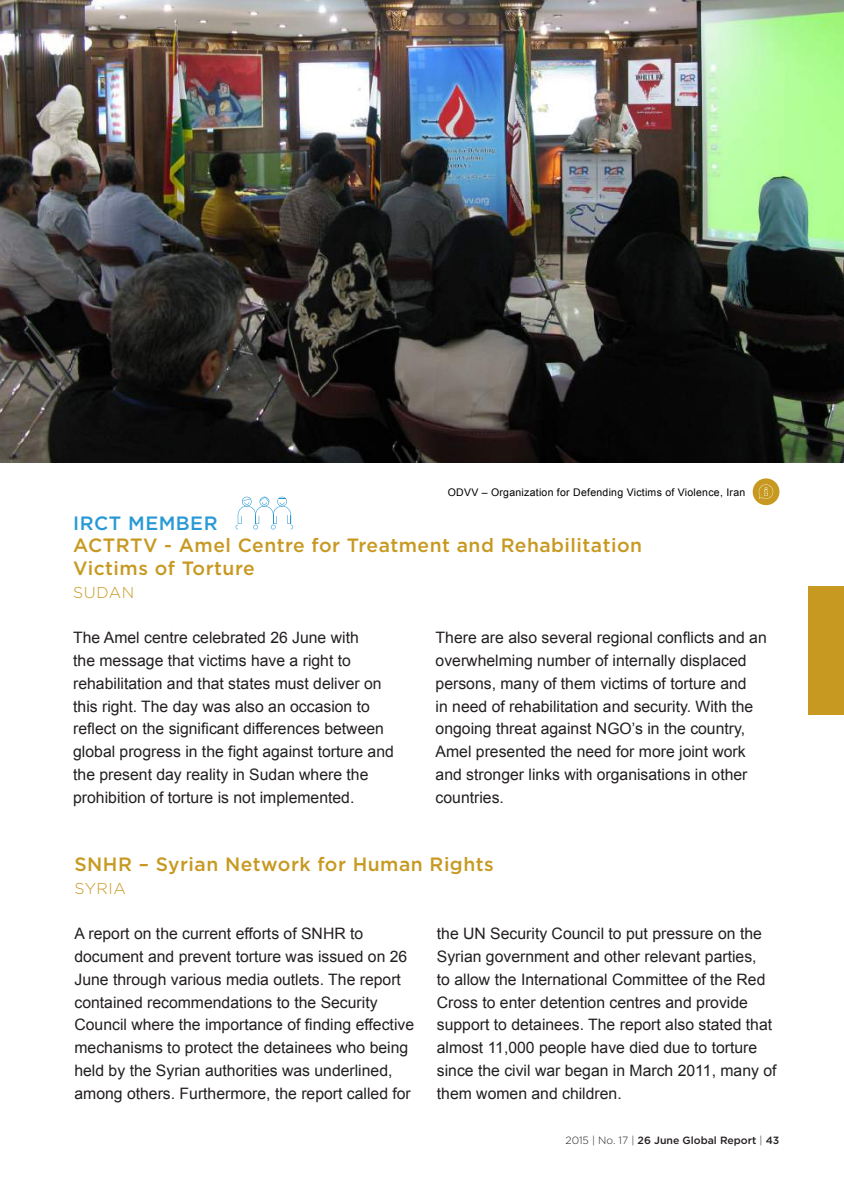
<style>
.page{position:relative;width:844px;height:1191px;background:#fff}
.page>*{position:absolute;margin:0;border:0;box-sizing:border-box;transform-origin:0 0}
.t1{font:500 19.25px/22.8px "Gotham";letter-spacing:.025em;color:#c79921}
.t2{font:500 19.25px "Gotham";letter-spacing:.025em;color:#2999d5}
.t3{font:15.75px/22.8px "Arial";color:#231f20}
.t4{font:300 15.75px "Gotham";letter-spacing:.04em;color:#c79921}
.t5{font:10.5px "Arial";letter-spacing:.025em;color:#000}
.t6{font:500 10.5px "Gotham";color:#231f20}
.s1{font-weight:300}
</style>
<div class="page">
<svg style="left:235px;top:497px;width:58px;height:32px"></svg>
<div style="left:808px;top:586px;width:35px;height:128px;background:#c79921"></div>
<img style="left:0;top:0;width:843px;height:463px">
<div style="left:752px;top:478px;width:27px;height:27px;background:#c79921;border-radius:50%"></div>
<svg style="left:758px;top:484px;width:15px;height:15px"></svg>
<p class="t5" style="left:447px;top:486px;width:299px">ODVV – Organization for Defending Victims of Violence, Iran</p>
<p class="t2" style="left:73px;top:512px;width:146px">IRCT MEMBER</p>
<p class="t1" style="left:73px;top:533px;width:570px">ACTRTV - Amel Centre for Treatment and Rehabilitation<br>Victims of Torture</p>
<p class="t4" style="left:73px;top:584px;width:63px">SUDAN</p>
<p class="t3" style="left:73px;top:626px;width:322px">The Amel centre celebrated 26 June with<br>the message that victims have a right to rehabilitation and that states must deliver on this right. The day was also an occasion to reflect on the significant differences between global progress in the fight against torture and the present day reality in Sudan where the prohibition of torture is not implemented.</p>
<p class="t3" style="left:435px;top:626px;width:332px">There are also several regional conflicts and an overwhelming number of internally displaced persons, many of them victims of torture and<br>in need of rehabilitation and security. With the ongoing threat against NGO’s in the country, Amel presented the need for more joint work and stronger links with organisations in other countries.</p>
<p class="t1" style="left:74px;top:852px;width:421px">SNHR – Syrian Network for Human Rights</p>
<p class="t4" style="left:74px;top:879px;width:53px">SYRIA</p>
<p class="t3" style="left:74px;top:922px;width:341px">A report on the current efforts of SNHR to document and prevent torture was issued on 26<br>June through various media outlets. The report contained recommendations to the Security Council where the importance of finding effective mechanisms to protect the detainees who being held by the Syrian authorities was underlined, among others. Furthermore, the report called for</p>
<p class="t3" style="left:437px;top:922px;width:341px">the UN Security Council to put pressure on the Syrian government and other relevant parties,<br>to allow the International Committee of the Red Cross to enter detention centres and provide support to detainees. The report also stated that almost 11,000 people have died due to torture since the civil war began in March 2011, many of them women and children.</p>
<p class="t6" style="left:565px;top:1134px;width:215px"><span class="s1">2015 | No. 17 |</span> 26 June Global Report <span class="s1">|</span> 43</p>
</div>
